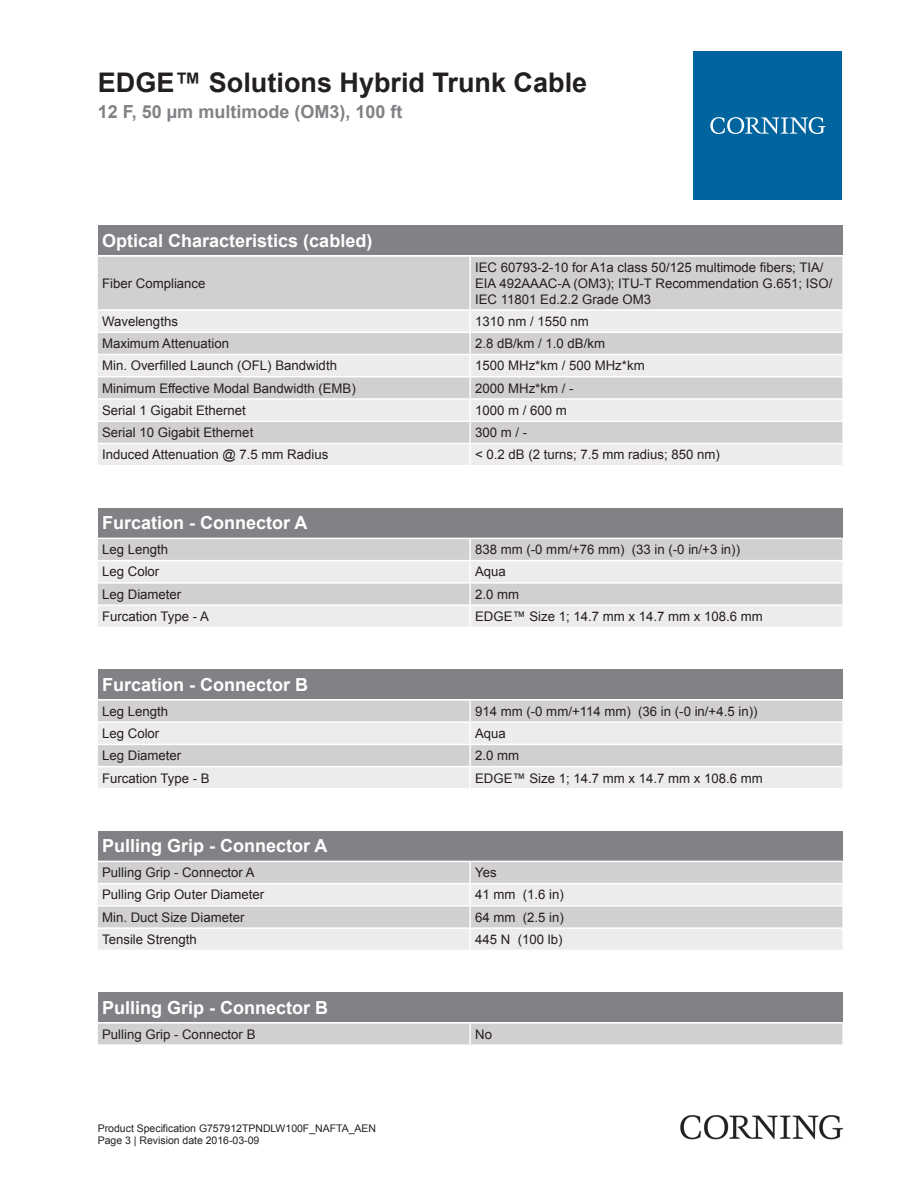
<style>
.page{position:relative;width:919px;height:1187px;background:#fff}
.page>*{position:absolute;margin:0;border:0;box-sizing:border-box;transform-origin:0 0}
.t1{font:700 27px "Arial";color:#231f20}
.t2{font:700 18px "Arial";color:#fff}
.t3{font:700 18px "Arial";color:#808285}
.t4{font:13.2px/15.9px "Arial";color:#231f20}
.t5{font:10.5px/12.6px "Arial";color:#231f20}
</style>
<div class="page">
<div style="left:98px;top:225px;width:744px;height:30px;background:#808285"></div>
<div style="left:98px;top:257px;width:744px;height:52px;background:#d1cfcf"></div>
<svg style="left:98px;top:311px;width:744px;height:154px;background:#e1dfdf"></svg>
<hr style="left:469px;top:257px;width:2px;height:52px;background:#fff">
<hr style="left:469px;top:311px;width:2px;height:20px;background:#fff">
<hr style="left:469px;top:333px;width:2px;height:21px;background:#fff">
<hr style="left:469px;top:355px;width:2px;height:21px;background:#fff">
<hr style="left:469px;top:377px;width:2px;height:21px;background:#fff">
<hr style="left:469px;top:400px;width:2px;height:20px;background:#fff">
<hr style="left:469px;top:422px;width:2px;height:20px;background:#fff">
<hr style="left:469px;top:444px;width:2px;height:21px;background:#fff">
<hr style="left:98px;top:331px;width:372px;height:2px;background:#fff">
<hr style="left:470px;top:331px;width:372px;height:2px;background:#fff">
<hr style="left:98px;top:354px;width:372px;height:1px;background:#fff">
<hr style="left:470px;top:354px;width:372px;height:1px;background:#fff">
<hr style="left:98px;top:376px;width:372px;height:1px;background:#fff">
<hr style="left:470px;top:376px;width:372px;height:1px;background:#fff">
<hr style="left:98px;top:398px;width:372px;height:2px;background:#fff">
<hr style="left:470px;top:398px;width:372px;height:2px;background:#fff">
<hr style="left:98px;top:420px;width:372px;height:2px;background:#fff">
<hr style="left:470px;top:420px;width:372px;height:2px;background:#fff">
<hr style="left:98px;top:442px;width:372px;height:2px;background:#fff">
<hr style="left:470px;top:442px;width:372px;height:2px;background:#fff">
<div style="left:98px;top:508px;width:744px;height:29px;background:#808285"></div>
<div style="left:98px;top:539px;width:744px;height:21px;background:#d1cfcf"></div>
<svg style="left:98px;top:561px;width:744px;height:65px;background:#e4e2e2"></svg>
<hr style="left:469px;top:539px;width:2px;height:21px;background:#fff">
<hr style="left:469px;top:561px;width:2px;height:21px;background:#fff">
<hr style="left:469px;top:583px;width:2px;height:21px;background:#fff">
<hr style="left:469px;top:606px;width:2px;height:20px;background:#fff">
<hr style="left:98px;top:582px;width:372px;height:1px;background:#fff">
<hr style="left:470px;top:582px;width:372px;height:1px;background:#fff">
<hr style="left:98px;top:604px;width:372px;height:2px;background:#fff">
<hr style="left:470px;top:604px;width:372px;height:2px;background:#fff">
<div style="left:98px;top:669px;width:744px;height:30px;background:#808285"></div>
<div style="left:98px;top:700px;width:744px;height:21px;background:#d1cfcf"></div>
<svg style="left:98px;top:723px;width:744px;height:65px;background:#e4e2e2"></svg>
<hr style="left:469px;top:700px;width:2px;height:21px;background:#fff">
<hr style="left:469px;top:722px;width:2px;height:21px;background:#fff">
<hr style="left:469px;top:745px;width:2px;height:20px;background:#fff">
<hr style="left:469px;top:767px;width:2px;height:21px;background:#fff">
<hr style="left:98px;top:743px;width:372px;height:2px;background:#fff">
<hr style="left:470px;top:743px;width:372px;height:2px;background:#fff">
<hr style="left:98px;top:765px;width:372px;height:2px;background:#fff">
<hr style="left:470px;top:765px;width:372px;height:2px;background:#fff">
<div style="left:98px;top:830px;width:744px;height:30px;background:#808285"></div>
<div style="left:98px;top:862px;width:744px;height:20px;background:#d1cfcf"></div>
<svg style="left:98px;top:884px;width:744px;height:65px;background:#e4e3e2"></svg>
<hr style="left:469px;top:862px;width:2px;height:20px;background:#fff">
<hr style="left:469px;top:884px;width:2px;height:21px;background:#fff">
<hr style="left:469px;top:906px;width:2px;height:21px;background:#fff">
<hr style="left:469px;top:928px;width:2px;height:21px;background:#fff">
<hr style="left:98px;top:905px;width:372px;height:1px;background:#fff">
<hr style="left:470px;top:905px;width:372px;height:1px;background:#fff">
<hr style="left:98px;top:927px;width:372px;height:1px;background:#fff">
<hr style="left:470px;top:927px;width:372px;height:1px;background:#fff">
<div style="left:98px;top:992px;width:744px;height:29px;background:#808285"></div>
<div style="left:98px;top:1023px;width:744px;height:21px;background:#d1cfcf"></div>
<hr style="left:469px;top:1023px;width:2px;height:21px;background:#fff">
<div style="left:693px;top:51px;width:149px;height:149px;background:#00649e"></div>
<svg style="left:710px;top:117px;width:115px;height:17px"></svg>
<img style="left:680px;top:1115px;width:162px;height:24px">
<h1 class="t1" style="left:98px;top:64px;width:491px">EDGE™ Solutions Hybrid Trunk Cable</h1>
<h2 class="t3" style="left:98px;top:100px;width:306px">12 F, 50 µm multimode (OM3), 100 ft</h2>
<h2 class="t2" style="left:102px;top:228px;width:272px">Optical Characteristics (cabled)</h2>
<p class="t4" style="left:102px;top:275px;width:105px">Fiber Compliance</p>
<p class="t4" style="left:475px;top:259px;width:359px">IEC 60793-2-10 for A1a class 50/125 multimode fibers; TIA/<br>EIA 492AAAC-A (OM3); ITU-T Recommendation G.651; ISO/<br>IEC 11801 Ed.2.2 Grade OM3</p>
<p class="t4" style="left:102px;top:313px;width:77px">Wavelengths</p>
<p class="t4" style="left:475px;top:313px;width:115px">1310 nm / 1550 nm</p>
<p class="t4" style="left:102px;top:335px;width:128px">Maximum Attenuation</p>
<p class="t4" style="left:475px;top:335px;width:131px">2.8 dB/km / 1.0 dB/km</p>
<p class="t4" style="left:102px;top:358px;width:236px">Min. Overfilled Launch (OFL) Bandwidth</p>
<p class="t4" style="left:475px;top:358px;width:171px">1500 MHz*km / 500 MHz*km</p>
<p class="t4" style="left:102px;top:380px;width:255px">Minimum Effective Modal Bandwidth (EMB)</p>
<p class="t4" style="left:475px;top:380px;width:100px">2000 MHz*km / -</p>
<p class="t4" style="left:102px;top:402px;width:145px">Serial 1 Gigabit Ethernet</p>
<p class="t4" style="left:475px;top:402px;width:93px">1000 m / 600 m</p>
<p class="t4" style="left:102px;top:424px;width:153px">Serial 10 Gigabit Ethernet</p>
<p class="t4" style="left:475px;top:424px;width:54px">300 m / -</p>
<p class="t4" style="left:102px;top:447px;width:228px">Induced Attenuation @ 7.5 mm Radius</p>
<p class="t4" style="left:475px;top:447px;width:246px">&lt; 0.2 dB (2 turns; 7.5 mm radius; 850 nm)</p>
<h2 class="t2" style="left:102px;top:511px;width:207px">Furcation - Connector A</h2>
<p class="t4" style="left:102px;top:541px;width:68px">Leg Length</p>
<p class="t4" style="left:475px;top:541px;width:266px">838 mm (-0 mm/+76 mm) (33 in (-0 in/+3 in))</p>
<p class="t4" style="left:102px;top:564px;width:59px">Leg Color</p>
<p class="t4" style="left:475px;top:564px;width:32px">Aqua</p>
<p class="t4" style="left:102px;top:586px;width:81px">Leg Diameter</p>
<p class="t4" style="left:475px;top:586px;width:46px">2.0 mm</p>
<p class="t4" style="left:102px;top:608px;width:108px">Furcation Type - A</p>
<p class="t4" style="left:475px;top:608px;width:289px">EDGE™ Size 1; 14.7 mm x 14.7 mm x 108.6 mm</p>
<h2 class="t2" style="left:102px;top:672px;width:208px">Furcation - Connector B</h2>
<p class="t4" style="left:102px;top:703px;width:68px">Leg Length</p>
<p class="t4" style="left:475px;top:703px;width:284px">914 mm (-0 mm/+114 mm) (36 in (-0 in/+4.5 in))</p>
<p class="t4" style="left:102px;top:725px;width:59px">Leg Color</p>
<p class="t4" style="left:475px;top:725px;width:32px">Aqua</p>
<p class="t4" style="left:102px;top:747px;width:81px">Leg Diameter</p>
<p class="t4" style="left:475px;top:747px;width:46px">2.0 mm</p>
<p class="t4" style="left:102px;top:770px;width:109px">Furcation Type - B</p>
<p class="t4" style="left:475px;top:770px;width:289px">EDGE™ Size 1; 14.7 mm x 14.7 mm x 108.6 mm</p>
<h2 class="t2" style="left:102px;top:833px;width:227px">Pulling Grip - Connector A</h2>
<p class="t4" style="left:102px;top:864px;width:154px">Pulling Grip - Connector A</p>
<p class="t4" style="left:475px;top:864px;width:23px">Yes</p>
<p class="t4" style="left:102px;top:887px;width:164px">Pulling Grip Outer Diameter</p>
<p class="t4" style="left:475px;top:887px;width:90px">41 mm (1.6 in)</p>
<p class="t4" style="left:102px;top:909px;width:144px">Min. Duct Size Diameter</p>
<p class="t4" style="left:475px;top:909px;width:90px">64 mm (2.5 in)</p>
<p class="t4" style="left:102px;top:931px;width:96px">Tensile Strength</p>
<p class="t4" style="left:475px;top:931px;width:89px">445 N (100 lb)</p>
<h2 class="t2" style="left:102px;top:995px;width:228px">Pulling Grip - Connector B</h2>
<p class="t4" style="left:102px;top:1026px;width:155px">Pulling Grip - Connector B</p>
<p class="t4" style="left:475px;top:1026px;width:18px">No</p>
<p class="t5" style="left:98px;top:1121px;width:280px">Product Specification G757912TPNDLW100F_NAFTA_AEN<br>Page 3 | Revision date 2016-03-09</p>
</div>
